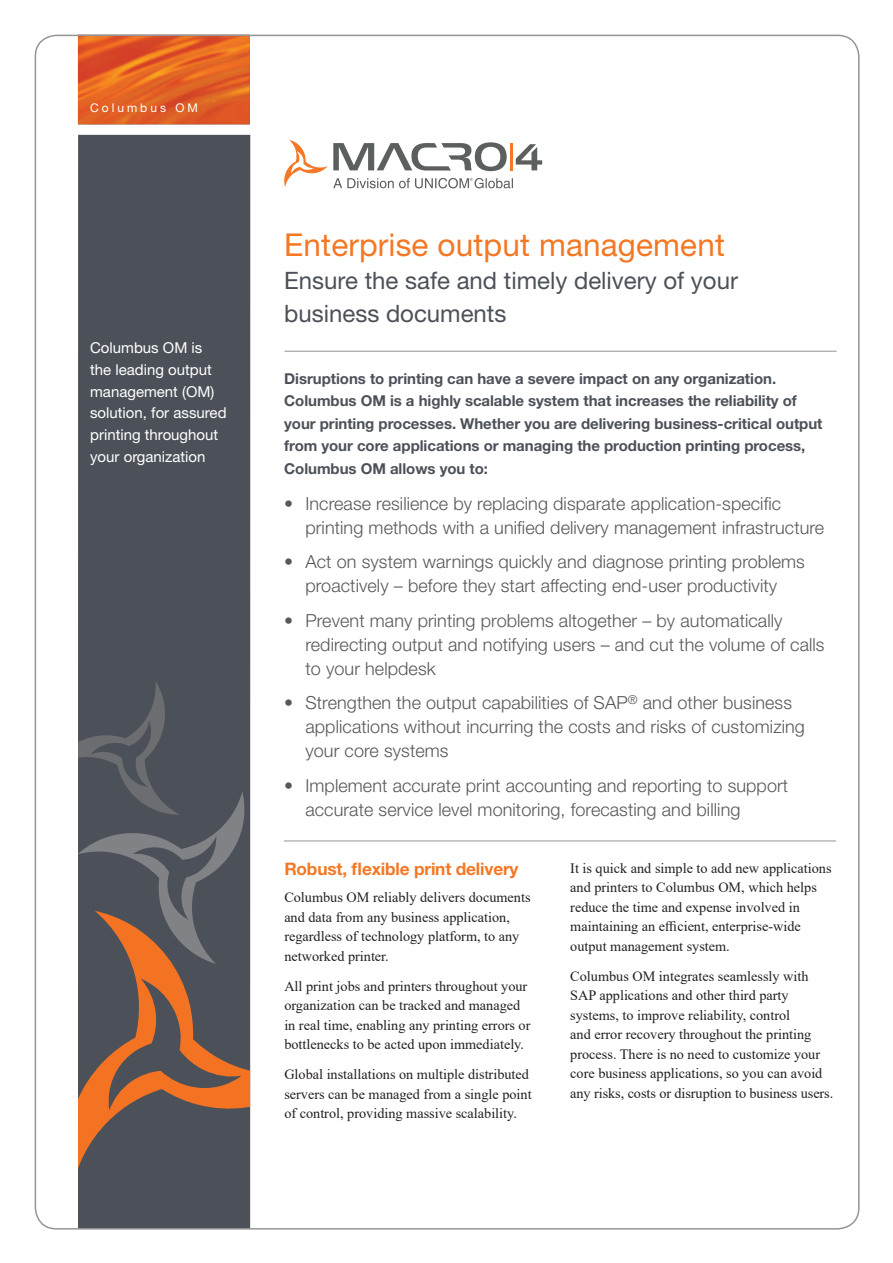
<style>
.page{position:relative;width:893px;height:1263px;background:#fff}
.page>*{position:absolute;margin:0;border:0;box-sizing:border-box;transform-origin:0 0}
.t1{font:31.5px "Helvetica Neue LT Std";letter-spacing:.005em;color:#f47824}
.t2{font:24px "Helvetica Neue LT Std";color:#4c5159}
.t3{font:300 18px/24px "Helvetica Neue LT Std";letter-spacing:.005em;color:#57585a}
.t4{font:700 17.25px "Helvetica Neue LT Std";letter-spacing:-.01em;color:#f47824}
.t5{font:700 15px/22.5px "Helvetica Neue LT Std";letter-spacing:-.005em;color:#4c5159}
.side_text{font:15px/21.8px "Helvetica Neue LT Std";color:#fff}
.t6{font:14.25px/19.5px "Times New Roman";color:#231f20}
.t7{font:12px "Helvetica Neue LT Std";letter-spacing:.25em;color:#fff}
</style>
<div class="page">
<div style="left:78px;top:135px;width:172px;height:1094px;background:#4c5159"></div>
<svg style="left:78px;top:964px;width:172px;height:204px"></svg>
<svg style="left:108px;top:979px;width:134px;height:131px"></svg>
<svg style="left:78px;top:682px;width:167px;height:282px"></svg>
<img style="left:78px;top:38px;width:172px;height:86px">
<hr style="left:285px;top:351px;width:552px;height:1px;background:#939598">
<hr style="left:284px;top:840px;width:552px;height:1px;background:#939598">
<svg style="left:284px;top:140px;width:258px;height:48px"></svg>
<p class="t7" style="left:90px;top:100px;width:109px">Columbus OM</p>
<p class="side_text" style="left:90px;top:337px;width:138px">Columbus OM is the leading output management (OM) solution, for assured printing throughout your organization</p>
<p class="t1" style="left:284px;top:226px;width:442px">Enterprise output management</p>
<p class="t2" style="left:284px;top:267px;width:455px">Ensure the safe and timely delivery of your</p>
<p class="t2" style="left:284px;top:300px;width:224px">business documents</p>
<p class="t5" style="left:284px;top:367px;width:493px">Disruptions to printing can have a severe impact on any organization.</p>
<p class="t5" style="left:284px;top:389px;width:540px">Columbus OM is a highly scalable system that increases the reliability of your printing processes. Whether you are delivering business-critical output from your core applications or managing the production printing process, Columbus OM allows you to:</p>
<p class="t3" style="left:284px;top:491px;width:498px">• Increase resilience by replacing disparate application-specific</p>
<p class="t3" style="left:305px;top:515px;width:520px">printing methods with a unified delivery management infrastructure</p>
<p class="t3" style="left:284px;top:550px;width:522px">• Act on system warnings quickly and diagnose printing problems</p>
<p class="t3" style="left:305px;top:574px;width:473px">proactively – before they start affecting end-user productivity</p>
<p class="t3" style="left:284px;top:608px;width:500px">• Prevent many printing problems altogether – by automatically</p>
<p class="t3" style="left:305px;top:632px;width:521px">redirecting output and notifying users – and cut the volume of calls</p>
<p class="t3" style="left:305px;top:656px;width:132px">to your helpdesk</p>
<p class="t3" style="left:305px;top:691px;width:501px;text-indent:-21px">• Strengthen the output capabilities of SAP<sup>®</sup> and other business applications without incurring the costs and risks of customizing</p>
<p class="t3" style="left:305px;top:739px;width:145px">your core systems</p>
<p class="t3" style="left:284px;top:773px;width:506px">• Implement accurate print accounting and reporting to support</p>
<p class="t3" style="left:305px;top:797px;width:436px">accurate service level monitoring, forecasting and billing</p>
<p class="t4" style="left:284px;top:858px;width:236px">Robust, flexible print delivery</p>
<p class="t6" style="left:570px;top:858px;width:263px">It is quick and simple to add new applications and printers to Columbus OM, which helps reduce the time and expense involved in maintaining an efficient, enterprise-wide output management system.</p>
<p class="t6" style="left:570px;top:966px;width:264px">Columbus OM integrates seamlessly with SAP applications and other third party systems, to improve reliability, control<br>and error recovery throughout the printing process. There is no need to customize your core business applications, so you can avoid any risks, costs or disruption to business users.</p>
<p class="t6" style="left:284px;top:887px;width:248px">Columbus OM reliably delivers documents and data from any business application, regardless of technology platform, to any networked printer.</p>
<p class="t6" style="left:284px;top:976px;width:248px">All print jobs and printers throughout your organization can be tracked and managed in real time, enabling any printing errors or bottlenecks to be acted upon immediately.</p>
<p class="t6" style="left:284px;top:1064px;width:249px">Global installations on multiple distributed servers can be managed from a single point</p>
<p class="t6" style="left:284px;top:1103px;width:234px">of control, providing massive scalability.</p>
</div>
